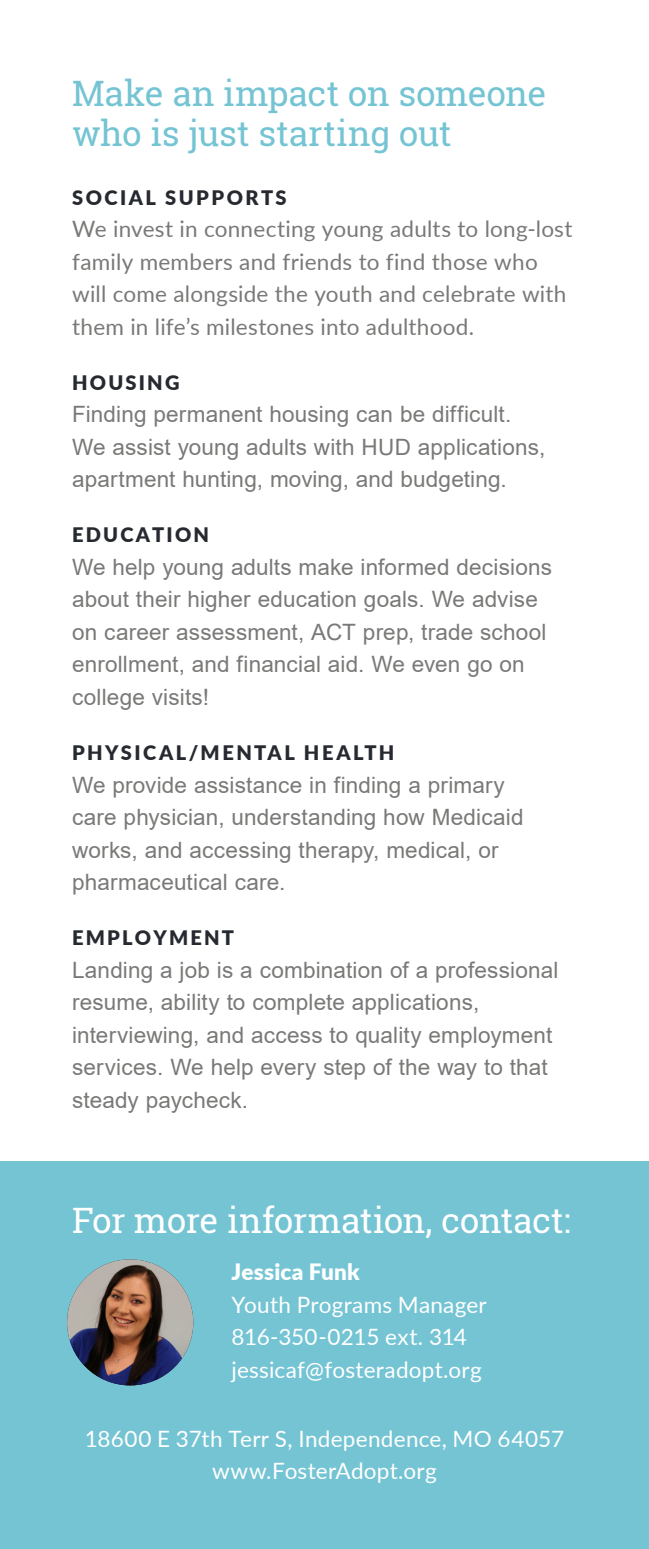
<style>
.page{position:relative;width:649px;height:1549px;background:#fff}
.page>*{position:absolute;margin:0;border:0;box-sizing:border-box;transform-origin:0 0}
.t1{font:35px/40px "Roboto Slab";letter-spacing:-.005em;color:#74c4d4}
.t2{font:35px "Roboto Slab";letter-spacing:-.015em;color:#fff}
.t3{font:22.5px/32.5px "Arial";letter-spacing:.005em;color:#7a7977}
.t4{font:22.5px/32.5px "Lato";letter-spacing:.01em;color:#7a7977}
.t5{font:22.5px/32.5px "Lato";letter-spacing:.01em;color:#fff}
.t6{font:900 20px "Lato";letter-spacing:.11em;color:#262a30}
.s1{font-weight:900}
</style>
<div class="page">
<div style="left:0;top:1161px;width:648px;height:387px;background:#74c4d4"></div>
<img style="left:67px;top:1259px;width:126px;height:126px;border-radius:63px">
<p class="t1" style="left:72px;top:73px;width:475px">Make an impact on someone who is just starting out</p>
<p class="t6" style="left:72px;top:182px;width:216px">SOCIAL SUPPORTS</p>
<p class="t4" style="left:72px;top:212px;width:501px">We invest in connecting young adults to long-lost family members and friends to find those who will come alongside the youth and celebrate with them in life’s milestones into adulthood.</p>
<p class="t6" style="left:72px;top:367px;width:109px">HOUSING</p>
<p class="t3" style="left:72px;top:398px;width:474px">Finding permanent housing can be difficult.<br>We assist young adults with HUD applications, apartment hunting, moving, and budgeting.</p>
<p class="t6" style="left:72px;top:520px;width:138px">EDUCATION</p>
<p class="t3" style="left:72px;top:550px;width:481px">We help young adults make informed decisions about their higher education goals. We advise on career assessment, ACT prep, trade school enrollment, and financial aid. We even go on college visits!</p>
<p class="t6" style="left:72px;top:737px;width:323px">PHYSICAL/MENTAL HEALTH</p>
<p class="t3" style="left:72px;top:768px;width:452px">We provide assistance in finding a primary care physician, understanding how Medicaid works, and accessing therapy, medical, or pharmaceutical care.</p>
<p class="t6" style="left:72px;top:922px;width:163px">EMPLOYMENT</p>
<p class="t3" style="left:72px;top:953px;width:487px">Landing a job is a combination of a professional resume, ability to complete applications, interviewing, and access to quality employment services. We help every step of the way to that steady paycheck.</p>
<p class="t2" style="left:72px;top:1196px;width:499px">For more information, contact:</p>
<p class="t5" style="left:231px;top:1254px;width:256px"><span class="s1">Jessica Funk<br></span>Youth Programs Manager<br>816-350-0215 ext. 314 jessicaf@fosteradopt.org</p>
<p class="t5" style="left:85px;top:1420px;width:480px;text-align:center">18600 E 37th Terr S, Independence, MO 64057 www.FosterAdopt.org</p>
</div>
